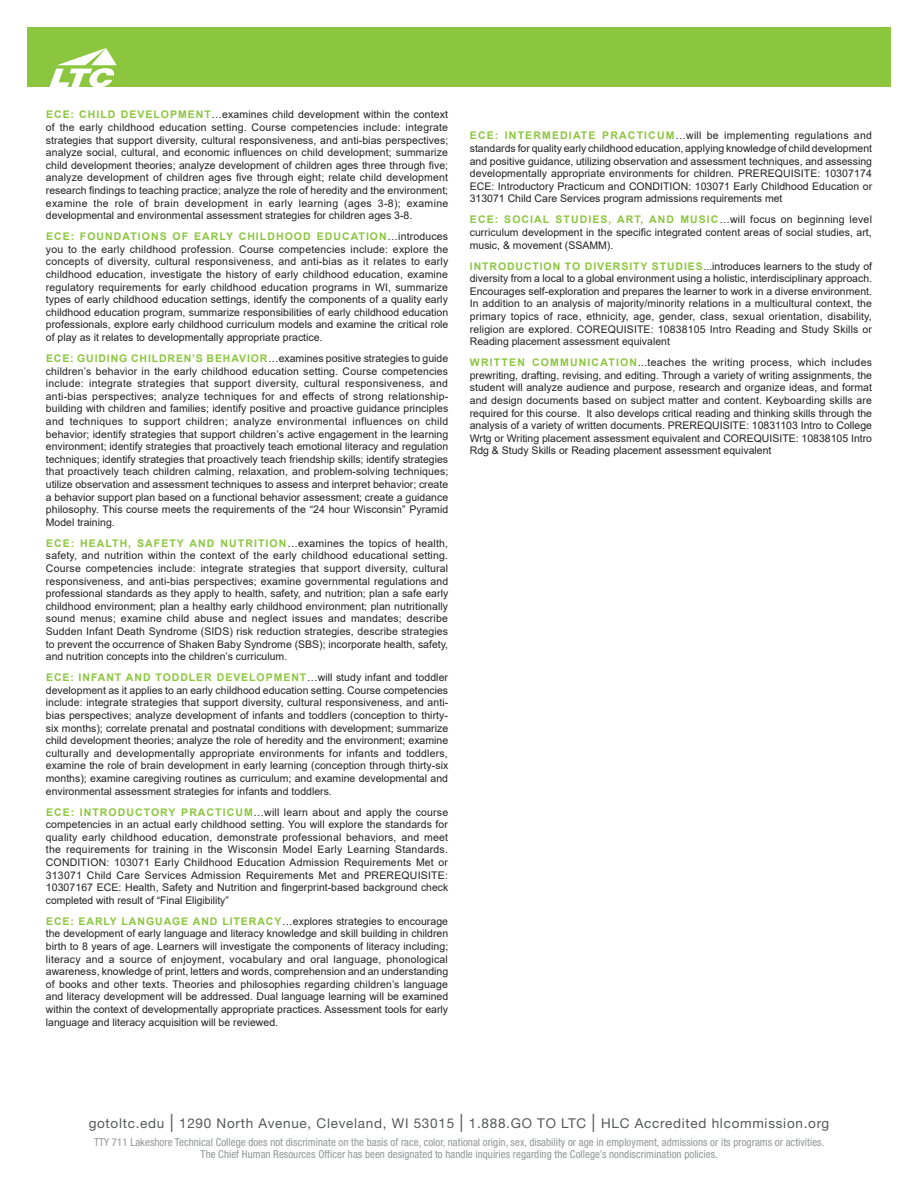
<style>
.page{position:relative;width:918px;height:1188px;background:#fff}
.page>*{position:absolute;margin:0;border:0;box-sizing:border-box;transform-origin:0 0}
.t1{font:13.5px "Helvetica Neue";letter-spacing:.055em;color:#57585a}
.t2{font:condensed 10.8px/12px "Helvetica Neue";letter-spacing:.005em;color:#939598;text-align:center}
.t3{font:10.5px/12.6px "Arial";color:#231f20;text-align:justify}
.s1{font-weight:700;color:#8bc63e}
.s2{font-size:18px}
</style>
<div class="page">
<div style="left:27px;top:27px;width:864px;height:60px;background:#8bc63e"></div>
<svg style="left:49px;top:48px;width:68px;height:39px"></svg>
<p class="t3" style="left:46px;top:108px;width:404px"><span class="s1">ECE: CHILD DEVELOPMENT</span>…examines child development within the context of the early childhood education setting. Course competencies include: integrate strategies that support diversity, cultural responsiveness, and anti-bias perspectives; analyze social, cultural, and economic influences on child development; summarize child development theories; analyze development of children ages three through five; analyze development of children ages five through eight; relate child development research findings to teaching practice; analyze the role of heredity and the environment; examine the role of brain development in early learning (ages 3-8); examine developmental and environmental assessment strategies for children ages 3-8.</p>
<p class="t3" style="left:46px;top:230px;width:404px"><span class="s1">ECE: FOUNDATIONS OF EARLY CHILDHOOD EDUCATION</span>…introduces you to the early childhood profession. Course competencies include: explore the concepts of diversity, cultural responsiveness, and anti-bias as it relates to early childhood education, investigate the history of early childhood education, examine regulatory requirements for early childhood education programs in WI, summarize types of early childhood education settings, identify the components of a quality early childhood education program, summarize responsibilities of early childhood education professionals, explore early childhood curriculum models and examine the critical role of play as it relates to developmentally appropriate practice.</p>
<p class="t3" style="left:46px;top:352px;width:404px"><span class="s1">ECE: GUIDING CHILDREN’S BEHAVIOR</span>…examines positive strategies to guide children’s behavior in the early childhood education setting. Course competencies include: integrate strategies that support diversity, cultural responsiveness, and anti-bias perspectives; analyze techniques for and effects of strong relationship&shy;building with children and families; identify positive and proactive guidance principles and techniques to support children; analyze environmental influences on child behavior; identify strategies that support children’s active engagement in the learning environment; identify strategies that proactively teach emotional literacy and regulation techniques; identify strategies that proactively teach friendship skills; identify strategies that proactively teach children calming, relaxation, and problem-solving techniques; utilize observation and assessment techniques to assess and interpret behavior; create a behavior support plan based on a functional behavior assessment; create a guidance philosophy. This course meets the requirements of the “24 hour Wisconsin” Pyramid Model training.</p>
<p class="t3" style="left:46px;top:537px;width:404px"><span class="s1">ECE: HEALTH, SAFETY AND NUTRITION</span>…examines the topics of health, safety, and nutrition within the context of the early childhood educational setting.<br>Course competencies include: integrate strategies that support diversity, cultural responsiveness, and anti-bias perspectives; examine governmental regulations and professional standards as they apply to health, safety, and nutrition; plan a safe early childhood environment; plan a healthy early childhood environment; plan nutritionally sound menus; examine child abuse and neglect issues and mandates; describe Sudden Infant Death Syndrome (SIDS) risk reduction strategies, describe strategies to prevent the occurrence of Shaken Baby Syndrome (SBS); incorporate health, safety, and nutrition concepts into the children’s curriculum.</p>
<p class="t3" style="left:46px;top:671px;width:404px"><span class="s1">ECE: INFANT AND TODDLER DEVELOPMENT</span>…will study infant and toddler development as it applies to an early childhood education setting. Course competencies include: integrate strategies that support diversity, cultural responsiveness, and anti&shy;bias perspectives; analyze development of infants and toddlers (conception to thirty&shy;six months); correlate prenatal and postnatal conditions with development; summarize child development theories; analyze the role of heredity and the environment; examine culturally and developmentally appropriate environments for infants and toddlers, examine the role of brain development in early learning (conception through thirty-six months); examine caregiving routines as curriculum; and examine developmental and environmental assessment strategies for infants and toddlers.</p>
<p class="t3" style="left:46px;top:805px;width:404px"><span class="s1">ECE: INTRODUCTORY PRACTICUM</span>…will learn about and apply the course competencies in an actual early childhood setting. You will explore the standards for quality early childhood education, demonstrate professional behaviors, and meet the requirements for training in the Wisconsin Model Early Learning Standards.<br>CONDITION: 103071 Early Childhood Education Admission Requirements Met or 313071 Child Care Services Admission Requirements Met and PREREQUISITE:<br>10307167 ECE: Health, Safety and Nutrition and fingerprint-based background check completed with result of “Final Eligibility”</p>
<p class="t3" style="left:46px;top:915px;width:404px"><span class="s1">ECE: EARLY LANGUAGE AND LITERACY</span>…explores strategies to encourage the development of early language and literacy knowledge and skill building in children birth to 8 years of age. Learners will investigate the components of literacy including; literacy and a source of enjoyment, vocabulary and oral language, phonological awareness, knowledge of print, letters and words, comprehension and an understanding of books and other texts. Theories and philosophies regarding children’s language and literacy development will be addressed. Dual language learning will be examined within the context of developmentally appropriate practices. Assessment tools for early language and literacy acquisition will be reviewed.</p>
<p class="t3" style="left:470px;top:129px;width:404px"><span class="s1">ECE: INTERMEDIATE PRACTICUM</span>…will be implementing regulations and standards for quality early childhood education, applying knowledge of child development and positive guidance, utilizing observation and assessment techniques, and assessing developmentally appropriate environments for children. PREREQUISITE: 10307174<br>ECE: Introductory Practicum and CONDITION: 103071 Early Childhood Education or 313071 Child Care Services program admissions requirements met</p>
<p class="t3" style="left:470px;top:213px;width:404px"><span class="s1">ECE: SOCIAL STUDIES, ART, AND MUSIC</span>…will focus on beginning level curriculum development in the specific integrated content areas of social studies, art, music, &amp; movement (SSAMM).</p>
<p class="t3" style="left:470px;top:259px;width:404px"><span class="s1">INTRODUCTION TO DIVERSITY STUDIES</span>...introduces learners to the study of diversity from a local to a global environment using a holistic, interdisciplinary approach.<br>Encourages self-exploration and prepares the learner to work in a diverse environment.<br>In addition to an analysis of majority/minority relations in a multicultural context, the primary topics of race, ethnicity, age, gender, class, sexual orientation, disability, religion are explored. COREQUISITE: 10838105 Intro Reading and Study Skills or Reading placement assessment equivalent</p>
<p class="t3" style="left:470px;top:356px;width:404px"><span class="s1">WRITTEN COMMUNICATION</span>...teaches the writing process, which includes prewriting, drafting, revising, and editing. Through a variety of writing assignments, the student will analyze audience and purpose, research and organize ideas, and format and design documents based on subject matter and content. Keyboarding skills are required for this course. It also develops critical reading and thinking skills through the analysis of a variety of written documents. PREREQUISITE: 10831103 Intro to College Wrtg or Writing placement assessment equivalent and COREQUISITE: 10838105 Intro Rdg &amp; Study Skills or Reading placement assessment equivalent</p>
<p class="t1" style="left:89px;top:1115px;width:742px">gotoltc.edu <span class="s2">|</span> 1290 North Avenue, Cleveland, WI 53015 <span class="s2">|</span> 1.888.GO TO LTC <span class="s2">|</span> HLC Accredited hlcommission.org</p>
<p class="t2" style="left:94px;top:1136px;width:732px">TTY 711 Lakeshore Technical College does not discriminate on the basis of race, color, national origin, sex, disability or age in employment, admissions or its programs or activities.<br>The Chief Human Resources Officer has been designated to handle inquiries regarding the College’s nondiscrimination policies.</p>
</div>
